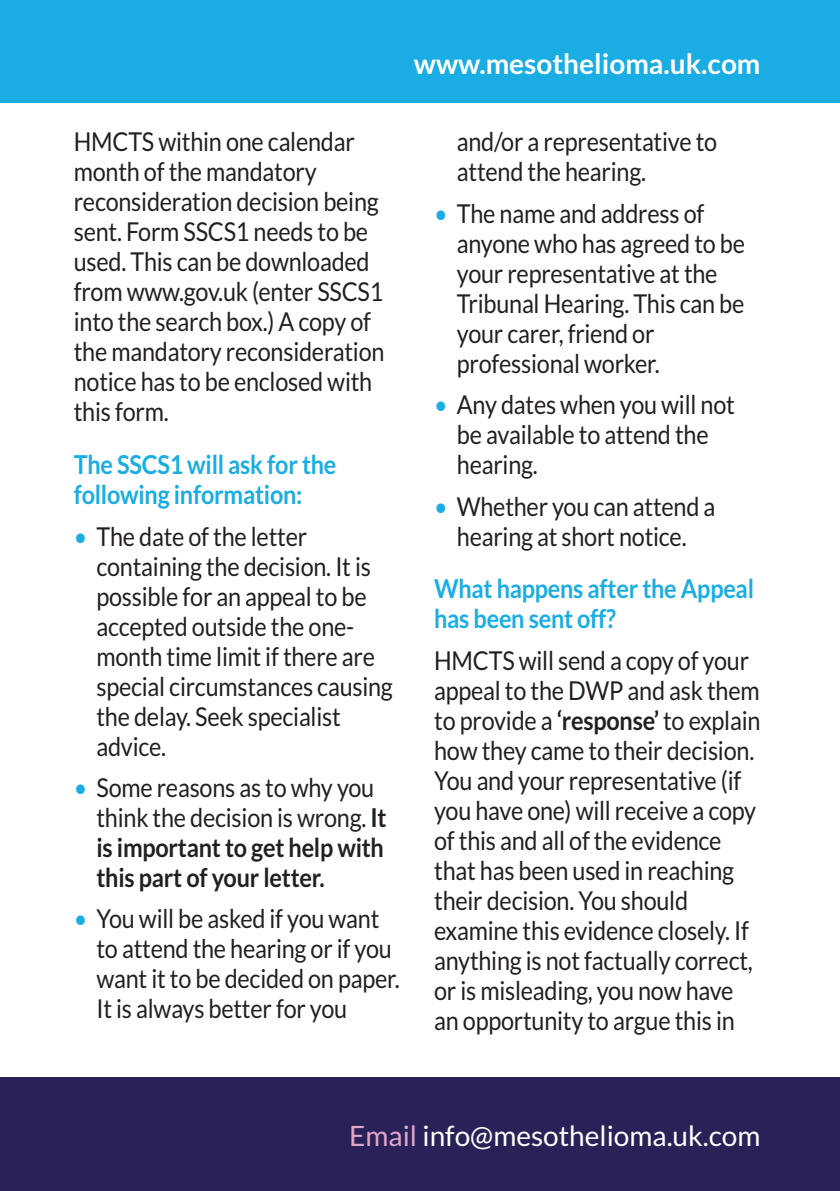
<style>
.page{position:relative;width:840px;height:1191px;background:#fff}
.page>*{position:absolute;margin:0;border:0;box-sizing:border-box;transform-origin:0 0}
.t1{font:28px "Lato";color:#fff}
.t2{font:700 28px "Lato";color:#fff}
.t3{font:26px/30px "Lato";letter-spacing:-.01em;color:#231f20;scale:.9 1}
.t4{font:700 26px/30px "Lato";letter-spacing:-.01em;color:#231f20;scale:.9 1}
.t5{font:700 26px/30px "Lato";letter-spacing:-.01em;color:#1aade4;scale:.9 1}
.s1{color:#1aade4}
.s2{font-weight:400;color:#1aade4}
.s3{font-weight:400}
.s4{font-weight:700}
.s5{color:#e0a7cb}
</style>
<div class="page">
<div style="left:0;top:0;width:839px;height:102px;background:#1aade4"></div>
<div style="left:0;top:1077px;width:839px;height:114px;background:#292259"></div>
<p class="t2" style="left:413px;top:48px;width:348px">www.mesothelioma.uk.com</p>
<p class="t3" style="left:74px;top:129px;width:346px">HMCTS within one calendar month of the mandatory reconsideration decision being sent. Form SSCS1 needs to be used. This can be downloaded from www.gov.uk (enter SSCS1 into the search box.) A copy of the mandatory reconsideration notice has to be enclosed with this form.</p>
<p class="t5" style="left:74px;top:452px;width:293px">The SSCS1 will ask for the following information:</p>
<p class="t3" style="left:96px;top:523px;width:331px;text-indent:-23px"><span class="s1">•</span> The date of the letter containing the decision. It is possible for an appeal to be accepted outside the one&shy;month time limit if there are special circumstances causing the delay. Seek specialist advice.</p>
<p class="t4" style="left:96px;top:774px;width:324px;text-indent:-23px"><span class="s2">•</span> <span class="s3">Some reasons as to why you think the decision is wrong.</span> It is important to get help with this part of your letter.</p>
<p class="t3" style="left:96px;top:906px;width:338px;text-indent:-23px"><span class="s1">•</span> You will be asked if you want to attend the hearing or if you want it to be decided on paper.<br>It is always better for you</p>
<p class="t3" style="left:456px;top:129px;width:290px">and/or a representative to attend the hearing.</p>
<p class="t3" style="left:456px;top:200px;width:321px;text-indent:-23px"><span class="s1">•</span> The name and address of anyone who has agreed to be your representative at the<br>Tribunal Hearing. This can be your carer, friend or professional worker.</p>
<p class="t3" style="left:456px;top:392px;width:310px;text-indent:-23px"><span class="s1">•</span> Any dates when you will not be available to attend the hearing.</p>
<p class="t3" style="left:434px;top:493px;width:314px;text-align:center"><span class="s1">•</span> Whether you can attend a hearing at short notice.</p>
<p class="t5" style="left:434px;top:576px;width:357px">What happens after the Appeal has been sent off?</p>
<p class="t3" style="left:434px;top:647px;width:364px">HMCTS will send a copy of your appeal to the DWP and ask them to provide a <span class="s4">‘response’</span> to explain how they came to their decision.<br>You and your representative (if you have one) will receive a copy of this and all of the evidence that has been used in reaching their decision. You should examine this evidence closely. If anything is not factually correct, or is misleading, you now have an opportunity to argue this in</p>
<p class="t1" style="left:349px;top:1119px;width:412px"><span class="s5">Email</span> info@mesothelioma.uk.com</p>
</div>
